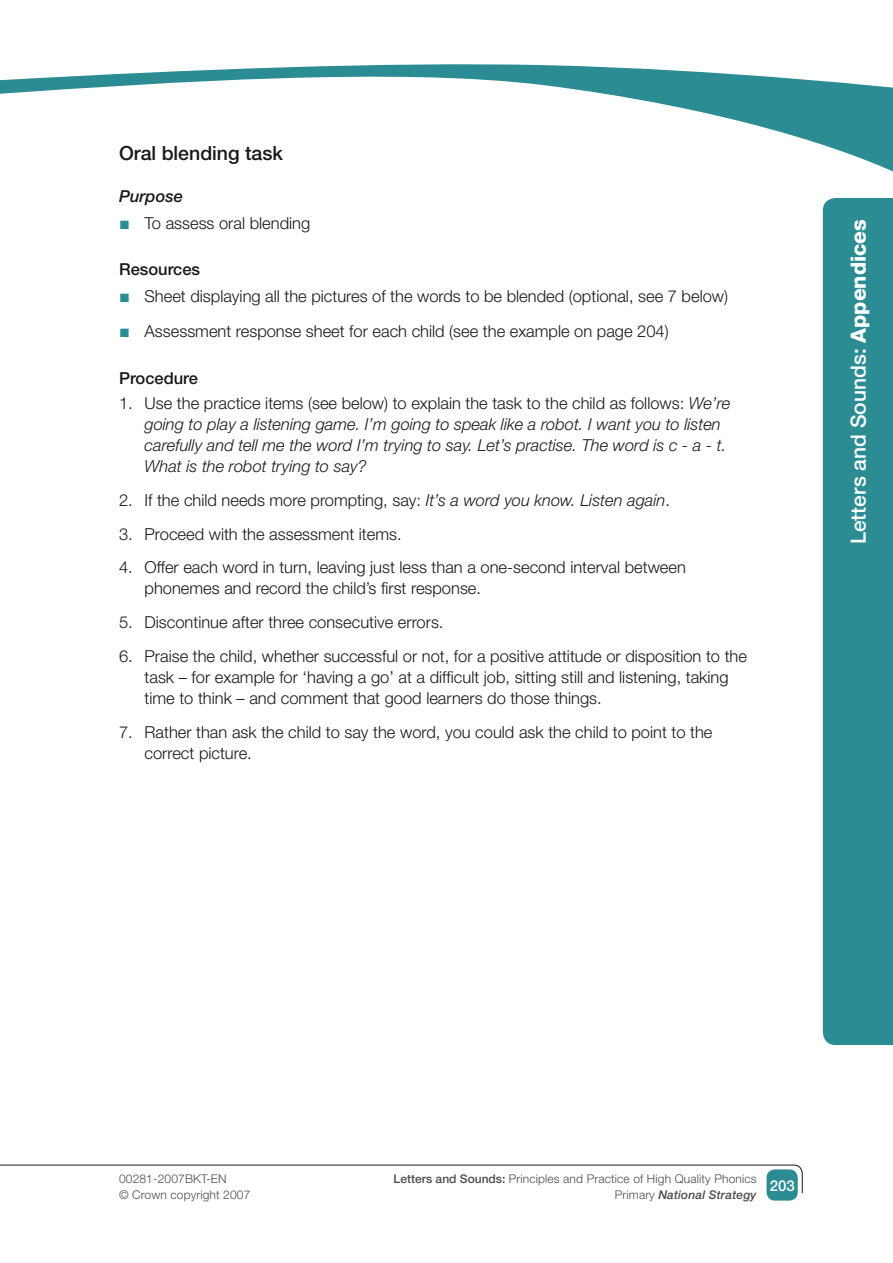
<style>
.page{position:relative;width:893px;height:1263px;background:#fff}
.page>*{position:absolute;margin:0;border:0;box-sizing:border-box;transform-origin:0 0}
.t1{font:500 21px "Helvetica Neue LT";color:#fff}
.t2{font:500 19.5px "Helvetica Neue LT";color:#1a171b}
.t3{font:18px/35.2px "Arial";color:#2c8c93}
.t4{font:300 16.5px/33.8px "Helvetica Neue LT";color:#1a171b}
.t5{font:italic 300 16.5px/21px "Helvetica Neue LT";color:#1a171b}
.t6{font:500 16.5px "Helvetica Neue LT";color:#1a171b}
.t7{font:italic 500 16.5px "Helvetica Neue LT";color:#1a171b}
.t8{font:500 15px "Helvetica Neue LT";color:#fff}
.t9{font:300 12px/16.5px "Helvetica Neue LT";letter-spacing:.01em;color:#4b4b4d}
.s1{font-weight:500}
.s2{font-style:italic}
.s3{font-weight:800}
.s4{font-weight:500;font-style:italic}
</style>
<div class="page">
<svg style="left:0;top:1164px;width:803px;height:30px"></svg>
<div style="left:823px;top:198px;width:70px;height:847px;background:#2c8c93"></div>
<div style="left:766px;top:1169px;width:32px;height:31px;background:#2c8c93;border-radius:9px"></div>
<svg style="left:1px;top:64px;width:892px;height:108px"></svg>
<svg style="left:0;top:80px;width:1px;height:14px"></svg>
<p class="t2" style="left:119px;top:141px;width:166px">Oral blending task</p>
<p class="t7" style="left:119px;top:186px;width:65px">Purpose</p>
<p class="t4" style="left:145px;top:206px;width:167px">To assess oral blending</p>
<p class="t6" style="left:119px;top:260px;width:83px">Resources</p>
<p class="t4" style="left:145px;top:278px;width:585px;line-height:35.2px">Sheet displaying all the pictures of the words to be blended (optional, see 7 below)<br>Assessment response sheet for each child (see the example on page 204)</p>
<p class="t4" style="left:145px;top:365px;width:587px;line-height:25.2px;text-indent:-26px"><span class="s1">Procedure<br></span>Use the practice items (see below) to explain the task to the child as follows: <span class="s2">We’re</span></p>
<p class="t5" style="left:145px;top:413px;width:583px">going to play a listening game. I’m going to speak like a robot. I want you to listen carefully and tell me the word I’m trying to say. Let’s practise. The word is c - a - t.<br>What is the robot trying to say?</p>
<p class="t4" style="left:145px;top:483px;width:543px">If the child needs more prompting, say: <span class="s2">It’s a word you know. Listen again</span>.<br>Proceed with the assessment items.<br>Offer each word in turn, leaving just less than a one-second interval between</p>
<p class="t4" style="left:145px;top:571px;width:604px">phonemes and record the child’s first response.<br>Discontinue after three consecutive errors.<br>Praise the child, whether successful or not, for a positive attitude or disposition to the</p>
<p class="t4" style="left:145px;top:666px;width:586px;line-height:21px">task – for example for ‘having a go’ at a difficult job, sitting still and listening, taking time to think – and comment that good learners do those things.</p>
<p class="t4" style="left:145px;top:721px;width:569px;line-height:21px">Rather than ask the child to say the word, you could ask the child to point to the correct picture.</p>
<p class="t3" style="left:119px;top:205px;width:12px">■</p>
<p class="t3" style="left:119px;top:278px;width:12px">■ ■</p>
<p class="t4" style="left:119px;top:386px;width:15px">1.</p>
<p class="t4" style="left:119px;top:483px;width:15px;text-align:justify">2.<br>3.<br>4.</p>
<p class="t4" style="left:119px;top:605px;width:15px">5.<br>6.</p>
<p class="t4" style="left:119px;top:715px;width:15px">7.</p>
<p class="t1" style="left:846px;top:544px;width:327px;rotate:-90deg">Letters and Sounds: <span class="s3">Appendices</span></p>
<p class="t9" style="left:119px;top:1170px;width:133px">00281-2007BKT-EN<br>© Crown copyright 2007</p>
<p class="t9" style="left:394px;top:1170px;width:364px;text-align:right"><span class="s1">Letters and Sounds:</span> Principles and Practice of High Quality Phonics<br>Primary <span class="s4">National Strategy</span></p>
<p class="t8" style="left:770px;top:1176px;width:26px">203</p>
</div>
